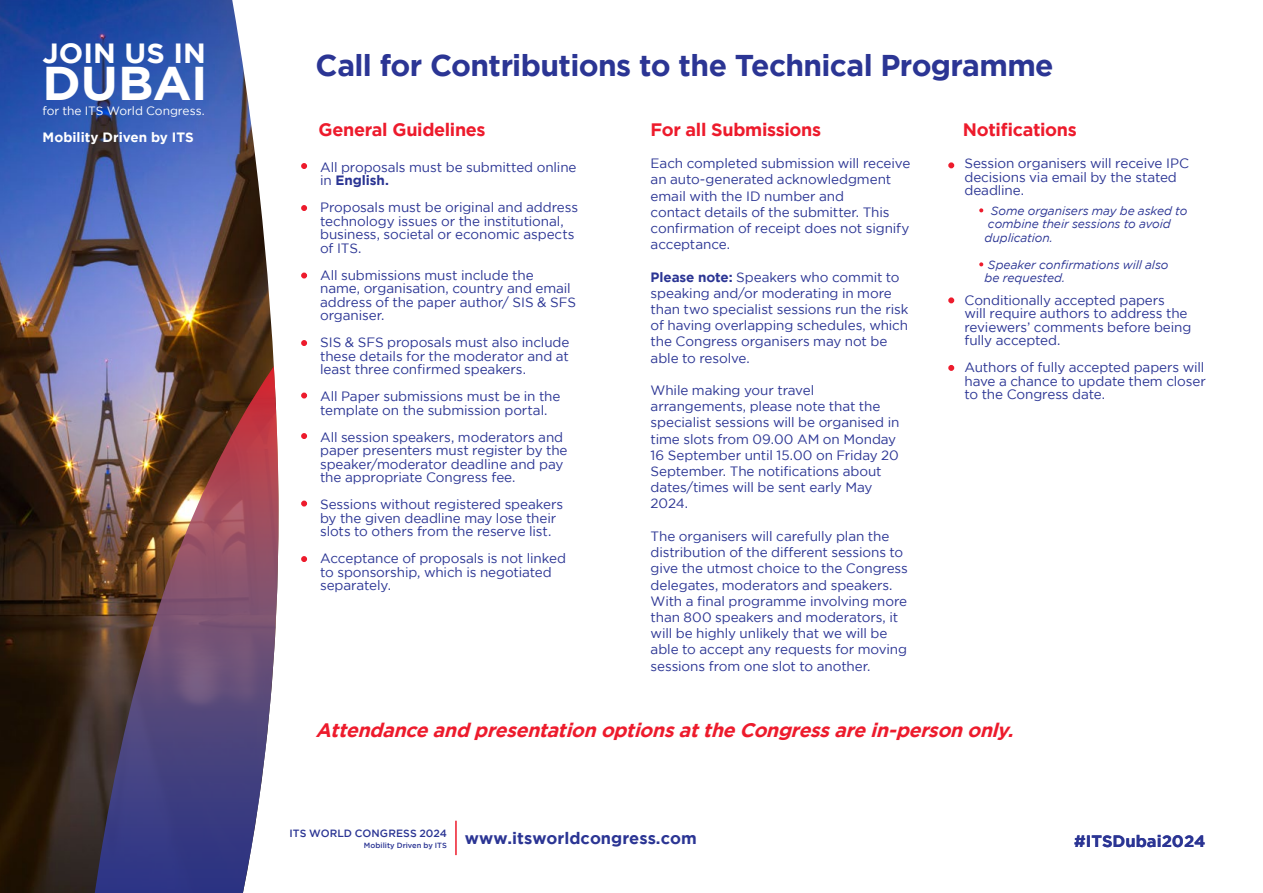
<style>
.page{position:relative;width:1263px;height:893px;background:#fff}
.page>*{position:absolute;margin:0;border:0;box-sizing:border-box;transform-origin:0 0}
.t1{font:700 47.25px "Gotham";letter-spacing:-.01em;color:#fff;scale:1.04 1}
.t2{font:700 30px "Gotham";letter-spacing:-.02em;color:#2b3594}
.t3{font:700 27.75px "Gotham";letter-spacing:.005em;color:#fff;scale:1.04 1}
.t4{font:italic 700 19.5px "Gotham";color:#ed1b2c}
.t5{font:700 18px "Gotham";letter-spacing:-.02em;color:#ed1b2c}
.t6{font:700 16.5px "Gotham";color:#2b3594}
.t7{font:13.5px/16.2px "Gotham";letter-spacing:-.01em;color:#2b3594}
.t8{font:700 13.5px "Gotham";color:#fff}
.t9{font:italic 12px/13.5px "Gotham";letter-spacing:-.005em;color:#2b3594}
.t10{font:12px "Gotham";letter-spacing:-.005em;color:#fff}
.t11{font:500 10.5px "Gotham";letter-spacing:.005em;color:#2b3594}
.s1{font-weight:700}
</style>
<div class="page">
<hr style="left:455px;top:821px;width:2px;height:34px;background:#ed1b2c">
<img style="left:0;top:0;width:274px;height:893px">
<img style="left:91px;top:366px;width:188px;height:527px">
<svg style="left:301px;top:163px;width:6px;height:6px"></svg>
<svg style="left:948px;top:162px;width:6px;height:6px"></svg>
<svg style="left:979px;top:208px;width:4px;height:4px"></svg>
<svg style="left:979px;top:262px;width:4px;height:4px"></svg>
<svg style="left:948px;top:297px;width:6px;height:6px"></svg>
<svg style="left:948px;top:365px;width:6px;height:6px"></svg>
<svg style="left:301px;top:205px;width:6px;height:6px"></svg>
<svg style="left:301px;top:273px;width:6px;height:5px"></svg>
<svg style="left:301px;top:340px;width:6px;height:6px"></svg>
<svg style="left:301px;top:393px;width:6px;height:5px"></svg>
<svg style="left:301px;top:433px;width:6px;height:6px"></svg>
<svg style="left:301px;top:501px;width:6px;height:5px"></svg>
<svg style="left:301px;top:556px;width:6px;height:6px"></svg>
<h3 class="t3" style="left:43px;top:37px;width:159px">JOIN US IN</h3>
<h1 class="t1" style="left:43px;top:56px;width:160px">DUBAI</h1>
<p class="t10" style="left:43px;top:104px;width:164px">for the ITS World Congress.</p>
<p class="t8" style="left:43px;top:130px;width:153px">Mobility Driven by ITS</p>
<h2 class="t2" style="left:316px;top:48px;width:739px">Call for Contributions to the Technical Programme</h2>
<h3 class="t5" style="left:319px;top:119px;width:168px">General Guidelines</h3>
<h3 class="t5" style="left:651px;top:119px;width:172px">For all Submissions</h3>
<h3 class="t5" style="left:963px;top:119px;width:115px">Notifications</h3>
<p class="t7" style="left:320px;top:160px;width:258px;line-height:13.5px">All proposals must be submitted online in <span class="s1">English.</span></p>
<p class="t7" style="left:320px;top:201px;width:259px;line-height:13.5px">Proposals must be original and address technology issues or the institutional, business, societal or economic aspects of ITS.</p>
<p class="t7" style="left:320px;top:268px;width:257px;line-height:13.5px">All submissions must include the name, organisation, country and email address of the paper author/ SIS &amp; SFS organiser.</p>
<p class="t7" style="left:320px;top:336px;width:251px;line-height:13.5px;text-align:justify">SIS &amp; SFS proposals must also include these details for the moderator and at least three confirmed speakers.</p>
<p class="t7" style="left:320px;top:390px;width:242px;line-height:13.5px">All Paper submissions must be in the template on the submission portal.</p>
<p class="t7" style="left:320px;top:430px;width:249px;line-height:13.5px">All session speakers, moderators and paper presenters must register by the speaker/moderator deadline and pay the appropriate Congress fee.</p>
<p class="t7" style="left:320px;top:498px;width:244px;line-height:13.5px">Sessions without registered speakers by the given deadline may lose their slots to others from the reserve list.</p>
<p class="t7" style="left:320px;top:552px;width:247px;line-height:13.5px">Acceptance of proposals is not linked to sponsorship, which is negotiated separately.</p>
<p class="t7" style="left:964px;top:157px;width:226px;line-height:13.5px">Session organisers will receive IPC decisions via email by the stated deadline.</p>
<p class="t9" style="left:985px;top:204px;width:204px;text-indent:6px">Some organisers may be asked to combine their sessions to avoid duplication.</p>
<p class="t9" style="left:985px;top:258px;width:185px">Speaker confirmations will also be requested.</p>
<p class="t7" style="left:964px;top:293px;width:228px;line-height:13.5px">Conditionally accepted papers<br>will require authors to address the reviewers’ comments before being fully accepted.</p>
<p class="t7" style="left:964px;top:361px;width:243px;line-height:13.5px;text-align:justify">Authors of fully accepted papers will have a chance to update them closer to the Congress date.</p>
<p class="t7" style="left:651px;top:155px;width:261px">Each completed submission will receive an auto-generated acknowledgment email with the ID number and<br>contact details of the submitter. This confirmation of receipt does not signify acceptance.</p>
<p class="t7" style="left:651px;top:269px;width:259px"><span class="s1">Please note:</span> Speakers who commit to speaking and/or moderating in more than two specialist sessions run the risk of having overlapping schedules, which the Congress organisers may not be able to resolve.</p>
<p class="t7" style="left:651px;top:382px;width:250px">While making your travel arrangements, please note that the specialist sessions will be organised in time slots from 09.00 AM on Monday<br>16 September until 15.00 on Friday 20<br>September. The notifications about dates/times will be sent early May<br>2024.</p>
<p class="t7" style="left:651px;top:528px;width:259px">The organisers will carefully plan the distribution of the different sessions to give the utmost choice to the Congress delegates, moderators and speakers.<br>With a final programme involving more than 800 speakers and moderators, it will be highly unlikely that we will be able to accept any requests for moving sessions from one slot to another.</p>
<h3 class="t4" style="left:316px;top:719px;width:704px">Attendance and presentation optionsatthe Congressare in-person only.</h3>
<p class="t11" style="left:290px;top:828px;width:159px">ITS WORLD CONGRESS 2024</p>
<p class="t6" style="left:364px;top:829px;width:334px"><sub>Mobility</sub> <sub>Driven</sub> <sub>by</sub> <sub>ITS</sub> www.itsworldcongress.com</p>
<p class="t6" style="left:1074px;top:832px;width:133px">#ITSDubai2024</p>
</div>
